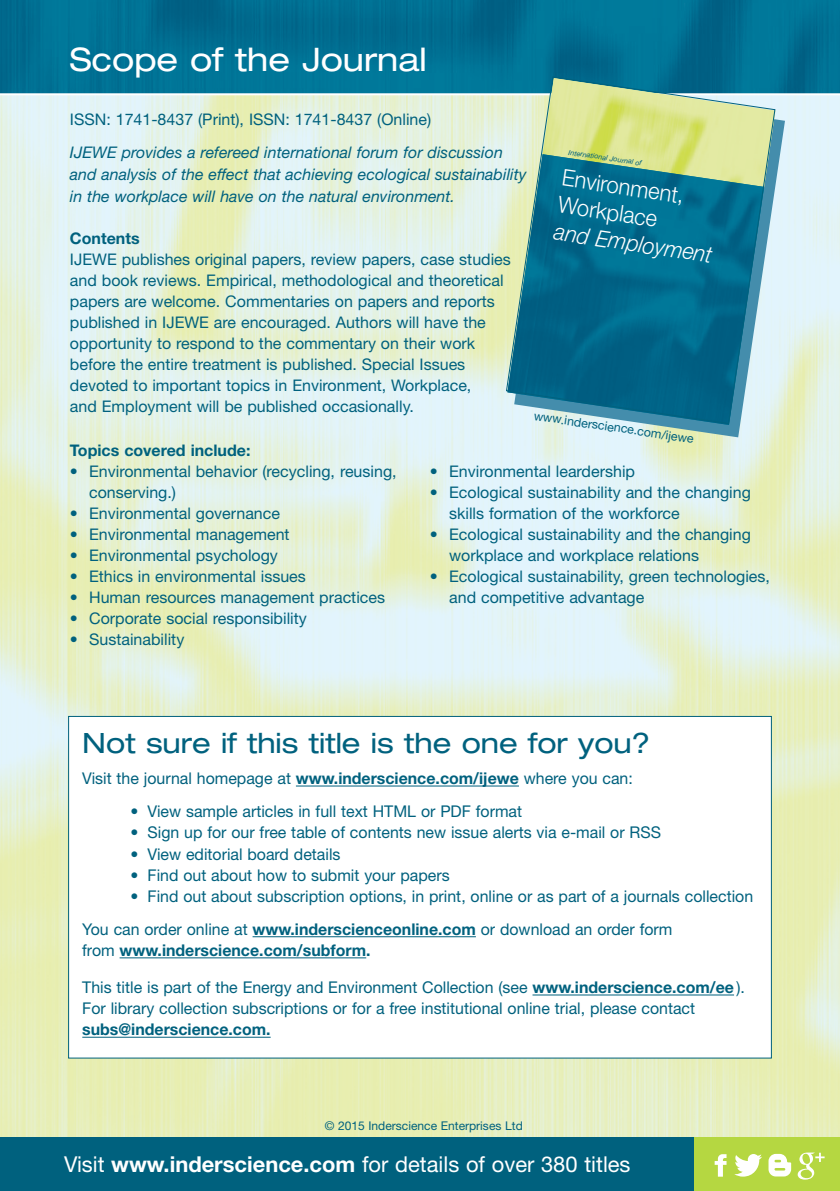
<style>
.page{position:relative;width:840px;height:1191px;background:#fff}
.page>*{position:absolute;margin:0;border:0;box-sizing:border-box;transform-origin:0 0}
.t1{font:expanded 32.4px "Helvetica Neue";color:#fff}
.t2{font:expanded 28px "Helvetica Neue";color:#00617e}
.t3{font:300 23px/27.2px "Helvetica Neue";color:#fff;scale:.95 1}
.t4{font:italic 300 23px "Helvetica Neue";color:#fff;scale:.95 1}
.t5{font:21.8px "Helvetica Neue";color:#fff}
.t6{font:16.2px/33.2px "Helvetica Neue";color:#00617e}
.t7{font:700 16.2px "Helvetica Neue";color:#00617e}
.t8{font:16px/21px "Helvetica Neue";color:#00617e}
.t9{font:italic 16px/22px "Helvetica Neue";color:#00617e}
.t10{font:700 16px "Helvetica Neue";color:#00617e}
.t11{font:12.4px "Helvetica Neue";color:#00617e}
.t12{font:12px "Helvetica Neue";color:#00617e}
.t13{font:italic 7.2px "Helvetica Neue";color:#00617e}
.s1{font-weight:700}
.s2{font-weight:400}
</style>
<div class="page">
<img style="left:0;top:95px;width:839px;height:1042px">
<img style="left:0;top:0;width:839px;height:93px">
<div style="left:0;top:1137px;width:694px;height:54px;background:#00617e"></div>
<div style="left:694px;top:1137px;width:145px;height:54px;background:#b5d741"></div>
<div style="left:69px;top:717px;width:701px;height:340px;background:#fff"></div>
<hr style="left:296px;top:785px;width:222px;height:1px;background:#00617e">
<hr style="left:252px;top:936px;width:223px;height:1px;background:#00617e">
<hr style="left:119px;top:957px;width:247px;height:1px;background:#00617e">
<hr style="left:532px;top:994px;width:201px;height:1px;background:#00617e">
<hr style="left:82px;top:1036px;width:188px;height:1px;background:#00617e">
<svg style="left:714px;top:1154px;width:12px;height:22px"></svg>
<svg style="left:734px;top:1154px;width:27px;height:22px"></svg>
<svg style="left:768px;top:1153px;width:22px;height:23px"></svg>
<svg style="left:797px;top:1152px;width:27px;height:27px"></svg>
<svg style="left:514px;top:88px;width:270px;height:349px;background:#cae2e4"></svg>
<svg style="left:505px;top:76px;width:270px;height:348px;background:#4d959a"></svg>
<h1 class="t1" style="left:70px;top:48px;width:358px">Scope of the Journal</h1>
<p class="t8" style="left:70px;top:110px;width:362px">ISSN: 1741-8437 (Print), ISSN: 1741-8437 (Online)</p>
<p class="t9" style="left:70px;top:143px;width:458px">IJEWE provides a refereed international forum for discussion and analysis of the effect that achieving ecological sustainability in the workplace will have on the natural environment.</p>
<p class="t10" style="left:70px;top:232px;width:71px">Contents</p>
<p class="t8" style="left:70px;top:250px;width:442px">IJEWE publishes original papers, review papers, case studies and book reviews. Empirical, methodological and theoretical papers are welcome. Commentaries on papers and reports published in IJEWE are encouraged. Authors will have the opportunity to respond to the commentary on their work before the entire treatment is published. Special Issues devoted to important topics in Environment, Workplace,<br>and Employment will be published occasionally.</p>
<p class="t13" style="left:568px;top:150px;width:75px;rotate:8deg">International Journal of</p>
<h3 class="t3" style="left:563px;top:166px;width:131px;rotate:8deg">Environment,<br>Workplace</h3>
<h3 class="t4" style="left:555px;top:224px;width:169px;rotate:8deg">and Employment</h3>
<p class="t11" style="left:534px;top:411px;width:163px;rotate:8deg">www.inderscience.com/ijewe</p>
<p class="t10" style="left:70px;top:444px;width:182px">Topics covered include:</p>
<p class="t8" style="left:89px;top:462px;width:309px;text-indent:-19px">• Environmental behavior (recycling, reusing, conserving.)</p>
<p class="t8" style="left:70px;top:504px;width:211px">• Environmental governance</p>
<p class="t8" style="left:70px;top:525px;width:221px">• Environmental management</p>
<p class="t8" style="left:70px;top:546px;width:209px">• Environmental psychology</p>
<p class="t8" style="left:70px;top:567px;width:237px">• Ethics in environmental issues</p>
<p class="t8" style="left:70px;top:588px;width:316px">• Human resources management practices</p>
<p class="t8" style="left:70px;top:609px;width:238px">• Corporate social responsibility</p>
<p class="t8" style="left:70px;top:630px;width:116px">• Sustainability</p>
<p class="t8" style="left:429px;top:462px;width:206px">• Environmental leardership</p>
<p class="t8" style="left:449px;top:483px;width:303px;text-indent:-19px">• Ecological sustainability and the changing skills formation of the workforce</p>
<p class="t8" style="left:449px;top:525px;width:303px;text-indent:-19px">• Ecological sustainability and the changing workplace and workplace relations</p>
<p class="t8" style="left:449px;top:567px;width:322px;text-indent:-19px">• Ecological sustainability, green technologies, and competitive advantage</p>
<h2 class="t2" style="left:82px;top:732px;width:569px">Not sure if this title is the one for you?</h2>
<p class="t6" style="left:82px;top:763px;width:552px">Visit the journal homepage at <span class="s1">www.inderscience.com/ijewe</span> where you can:</p>
<p class="t6" style="left:130px;top:796px;width:393px">• View sample articles in full text HTML or PDF format</p>
<p class="t6" style="left:130px;top:817px;width:532px">• Sign up for our free table of contents new issue alerts via e-mail or RSS</p>
<p class="t6" style="left:130px;top:838px;width:211px">• View editorial board details</p>
<p class="t6" style="left:130px;top:860px;width:320px">• Find out about how to submit your papers</p>
<p class="t6" style="left:82px;top:881px;width:672px;text-indent:48px">• Find out about subscription options, in print, online or as part of a journals collection<br>You can order online at <span class="s1">www.inderscienceonline.com</span> or download an order form</p>
<p class="t7" style="left:82px;top:944px;width:290px"><span class="s2">from</span> www.inderscience.com/subform.</p>
<p class="t6" style="left:82px;top:978px;width:664px;line-height:21.2px">This title is part of the Energy and Environment Collection (see <span class="s1">www.inderscience.com/ee</span> ).<br>For library collection subscriptions or for a free institutional online trial, please contact</p>
<p class="t7" style="left:82px;top:1023px;width:190px">subs@inderscience.com.</p>
<p class="t12" style="left:324px;top:1121px;width:199px">© 2015 Inderscience Enterprises Ltd</p>
<h3 class="t5" style="left:64px;top:1156px;width:567px">Visit <span class="s1">www.inderscience.com</span> for details of over 380 titles</h3>
</div>
